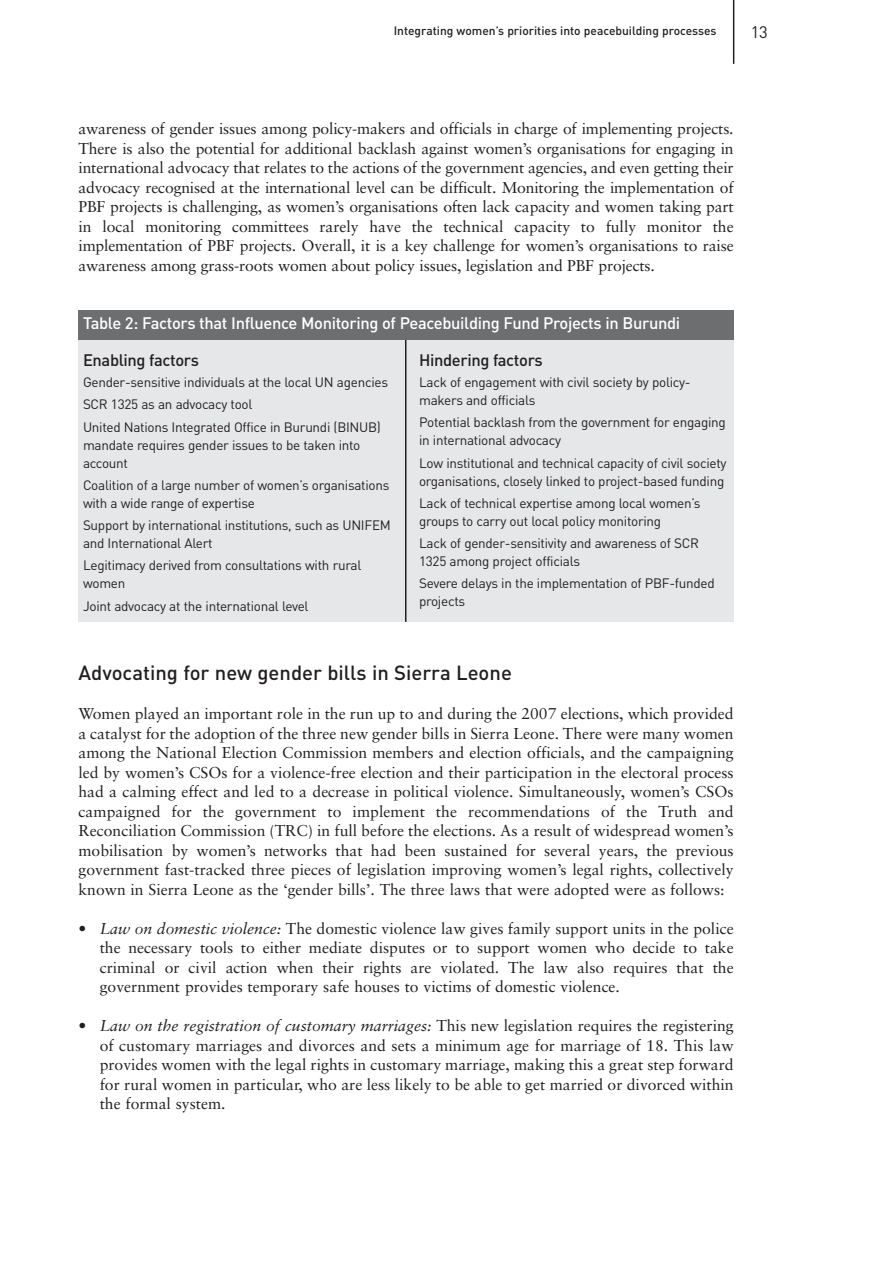
<style>
.page{position:relative;width:893px;height:1263px;background:#fff}
.page>*{position:absolute;margin:0;border:0;box-sizing:border-box;transform-origin:0 0}
.t1{font:500 20.25px "DIN";color:#231f20}
.t2{font:500 16.5px "DIN";letter-spacing:-.02em;color:#fff}
.t3{font:500 16.5px "DIN";letter-spacing:-.02em;color:#231f20}
.t4{font:16.5px "DIN";color:#231f20}
.t5{font:15.75px/19.5px "Sabon";color:#231f20;text-align:justify}
.t6{font:13.5px/18px "DIN";letter-spacing:-.02em;color:#231f20}
.t7{font:500 12px "DIN";color:#231f20}
.s1{font-style:italic}
</style>
<div class="page">
<hr style="left:733px;top:0;width:1px;height:64px;background:#231f20">
<div style="left:78px;top:329px;width:655px;height:293px;background:#e6e7e8"></div>
<hr style="left:405px;top:329px;width:1px;height:293px;background:#231f20">
<div style="left:78px;top:310px;width:655px;height:30px;background:#6d6e70"></div>
<p class="t7" style="left:394px;top:26px;width:324px">Integrating women’s priorities into peacebuilding processes</p>
<p class="t4" style="left:750px;top:26px;width:19px">13</p>
<p class="t5" style="left:78px;top:120px;width:656px">awareness of gender issues among policy-makers and officials in charge of implementing projects.<br>There is also the potential for additional backlash against women’s organisations for engaging in international advocacy that relates to the actions of the government agencies, and even getting their advocacy recognised at the international level can be difficult. Monitoring the implementation of PBF projects is challenging, as women’s organisations often lack capacity and women taking part in local monitoring committees rarely have the technical capacity to fully monitor the implementation of PBF projects. Overall, it is a key challenge for women’s organisations to raise awareness among grass-roots women about policy issues, legislation and PBF projects.</p>
<p class="t2" style="left:83px;top:318px;width:598px">Table 2: Factors that Influence Monitoring of Peacebuilding Fund Projects in Burundi</p>
<p class="t3" style="left:83px;top:354px;width:117px">Enabling factors</p>
<p class="t6" style="left:83px;top:373px;width:306px;line-height:22.2px">Gender-sensitive individuals at the local UN agencies<br>SCR 1325 as an advocacy tool<br>United Nations Integrated Office in Burundi (BINUB)</p>
<p class="t6" style="left:83px;top:437px;width:279px">mandate requires gender issues to be taken into account</p>
<p class="t6" style="left:83px;top:478px;width:308px">Coalition of a large number of women’s organisations with a wide range of expertise</p>
<p class="t6" style="left:83px;top:518px;width:309px">Support by international institutions, such as UNIFEM and International Alert</p>
<p class="t6" style="left:83px;top:558px;width:280px">Legitimacy derived from consultations with rural women</p>
<p class="t6" style="left:83px;top:598px;width:227px">Joint advocacy at the international level</p>
<p class="t3" style="left:419px;top:354px;width:125px">Hindering factors</p>
<p class="t6" style="left:419px;top:375px;width:273px">Lack of engagement with civil society by policy&shy;makers and officials</p>
<p class="t6" style="left:419px;top:415px;width:308px">Potential backlash from the government for engaging in international advocacy</p>
<p class="t6" style="left:419px;top:455px;width:309px">Low institutional and technical capacity of civil society organisations, closely linked to project-based funding</p>
<p class="t6" style="left:419px;top:496px;width:283px">Lack of technical expertise among local women’s groups to carry out local policy monitoring</p>
<p class="t6" style="left:419px;top:536px;width:281px">Lack of gender-sensitivity and awareness of SCR<br>1325 among project officials</p>
<p class="t6" style="left:419px;top:576px;width:297px">Severe delays in the implementation of PBF-funded projects</p>
<p class="t1" style="left:78px;top:666px;width:435px">Advocating for new gender bills in Sierra Leone</p>
<p class="t5" style="left:78px;top:705px;width:656px">Women played an important role in the run up to and during the 2007 elections, which provided a catalyst for the adoption of the three new gender bills in Sierra Leone. There were many women among the National Election Commission members and election officials, and the campaigning led by women’s CSOs for a violence-free election and their participation in the electoral process had a calming effect and led to a decrease in political violence. Simultaneously, women’s CSOs campaigned for the government to implement the recommendations of the Truth and Reconciliation Commission (TRC) in full before the elections. As a result of widespread women’s mobilisation by women’s networks that had been sustained for several years, the previous government fast-tracked three pieces of legislation improving women’s legal rights, collectively known in Sierra Leone as the ‘gender bills’. The three laws that were adopted were as follows:</p>
<p class="t5" style="left:100px;top:920px;width:635px;text-indent:-21px">• <span class="s1">Law on domestic violence:</span> The domestic violence law gives family support units in the police the necessary tools to either mediate disputes or to support women who decide to take criminal or civil action when their rights are violated. The law also requires that the government provides temporary safe houses to victims of domestic violence.</p>
<p class="t5" style="left:100px;top:1017px;width:635px;text-indent:-21px">• <span class="s1">Law on the registration of customary marriages:</span> This new legislation requires the registering of customary marriages and divorces and sets a minimum age for marriage of 18. This law provides women with the legal rights in customary marriage, making this a great step forward for rural women in particular, who are less likely to be able to get married or divorced within the formal system.</p>
</div>
